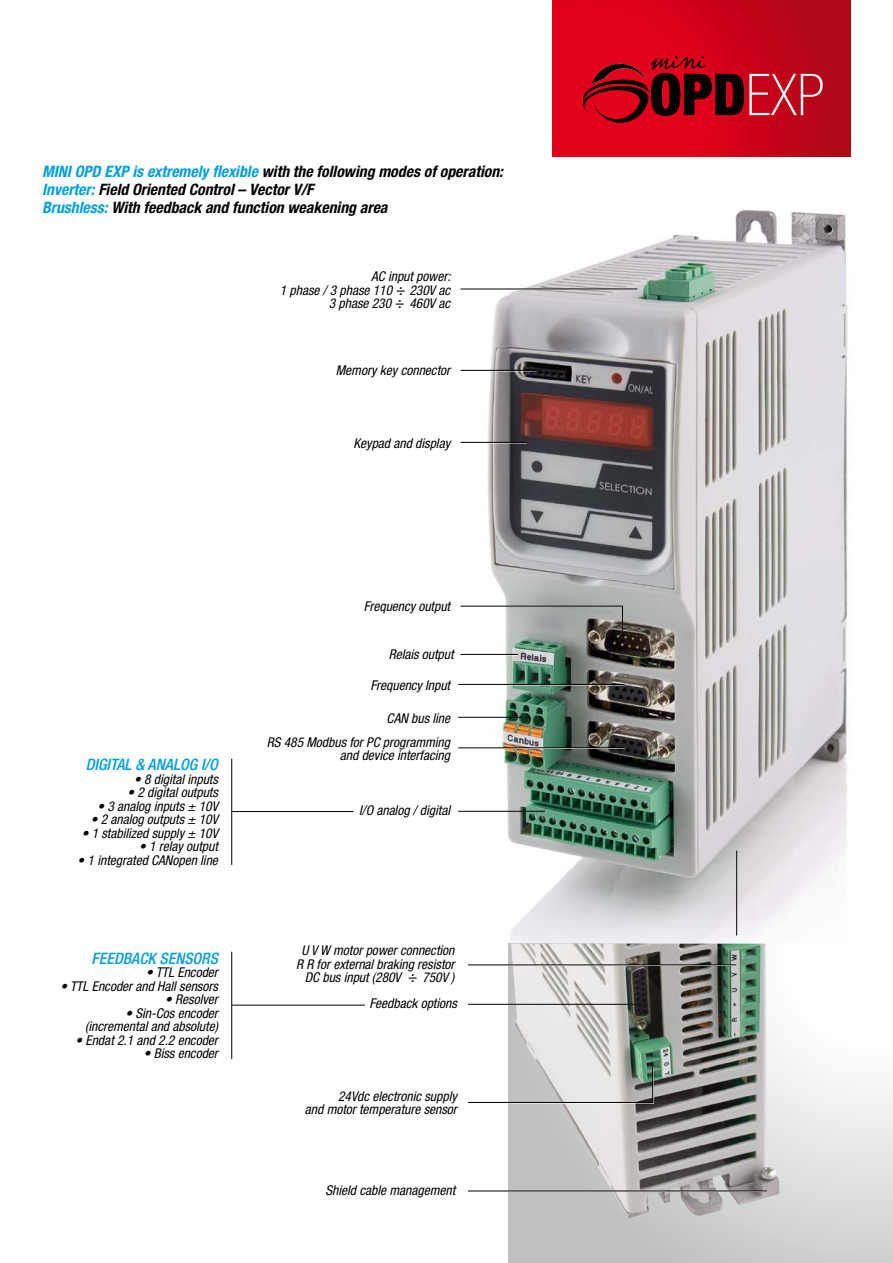
<style>
.page{position:relative;width:893px;height:1263px;background:#fff}
.page>*{position:absolute;margin:0;border:0;box-sizing:border-box;transform-origin:0 0}
.t1{font:900 condensed 57.75px "Helvetica Neue";color:#000}
.t2{font:italic 700 condensed 15.75px/18px "Helvetica Neue";color:#000}
.t3{font:italic 500 condensed 15.75px "Helvetica Neue";color:#009ee0}
.t4{font:italic condensed 13.5px/13.5px "Helvetica Neue";color:#000;text-align:right}
.s1{color:#009ee0}
.s2{font-family:"Lucida Grande";font-style:normal;font-stretch:normal}
.s3{font-weight:100;color:#fff}
</style>
<div class="page">
<img style="left:470px;top:210px;width:378px;height:818px">
<hr style="left:736px;top:851px;width:1px;height:85px;background:#fff">
<hr style="left:736px;top:850px;width:1px;height:85px;background:#000">
<svg style="left:553px;top:0;width:297px;height:156px;background:#ce0219"></svg>
<svg style="left:509px;top:944px;width:384px;height:319px"></svg>
<hr style="left:460px;top:289px;width:178px;height:1px;background:#fff">
<hr style="left:460px;top:289px;width:177px;height:1px;background:#000">
<hr style="left:460px;top:371px;width:76px;height:1px;background:#fff">
<hr style="left:460px;top:370px;width:75px;height:1px;background:#000">
<hr style="left:460px;top:442px;width:67px;height:1px;background:#000">
<hr style="left:460px;top:655px;width:58px;height:1px;background:#fff">
<hr style="left:460px;top:654px;width:58px;height:1px;background:#000">
<svg style="left:460px;top:605px;width:163px;height:33px"></svg>
<hr style="left:458px;top:717px;width:66px;height:1px;background:#fff">
<hr style="left:458px;top:717px;width:65px;height:1px;background:#000">
<hr style="left:458px;top:748px;width:167px;height:1px;background:#fff">
<hr style="left:458px;top:747px;width:166px;height:1px;background:#000">
<hr style="left:458px;top:685px;width:167px;height:1px;background:#fff">
<hr style="left:458px;top:684px;width:166px;height:1px;background:#000">
<hr style="left:458px;top:811px;width:87px;height:1px;background:#000">
<img style="left:511px;top:944px;width:268px;height:274px">
<hr style="left:468px;top:965px;width:268px;height:1px;background:#fff">
<hr style="left:468px;top:964px;width:268px;height:1px;background:#000">
<hr style="left:468px;top:1191px;width:299px;height:1px;background:#fff">
<hr style="left:468px;top:1190px;width:299px;height:1px;background:#000">
<hr style="left:468px;top:1004px;width:174px;height:1px;background:#000">
<svg style="left:467px;top:1065px;width:186px;height:38px"></svg>
<svg style="left:583px;top:56px;width:122px;height:67px;background:#bd0016"></svg>
<hr style="left:231px;top:811px;width:122px;height:1px;background:#000">
<hr style="left:231px;top:759px;width:1px;height:106px;background:#000">
<hr style="left:231px;top:1005px;width:134px;height:1px;background:#000">
<hr style="left:231px;top:952px;width:1px;height:107px;background:#000">
<p class="t2" style="left:42px;top:162px;width:462px"><span class="s1">MINI OPD EXP is extremely flexible</span> with the following modes of operation:<br><span class="s1">Inverter:</span> Field Oriented Control – Vector V/F<br><span class="s1">Brushless:</span> With feedback and function weakening area</p>
<p class="t4" style="left:280px;top:270px;width:172px">AC input power:<br>1 phase / 3 phase 110 <span class="s2">÷</span> 230V ac<br>3 phase 230 <span class="s2">÷</span> 460V ac</p>
<p class="t4" style="left:336px;top:364px;width:116px">Memory key connector</p>
<p class="t4" style="left:353px;top:436px;width:98px">Keypad and display</p>
<p class="t4" style="left:364px;top:599px;width:88px">Frequency output</p>
<p class="t4" style="left:389px;top:648px;width:66px">Relais output</p>
<p class="t3" style="left:86px;top:755px;width:134px">DIGITAL &amp; ANALOG I/O</p>
<p class="t4" style="left:134px;top:772px;width:85px">• 8 digital inputs</p>
<p class="t4" style="left:127px;top:786px;width:92px">• 2 digital outputs</p>
<p class="t4" style="left:97px;top:799px;width:122px">• 3 analog inputs ± 10V</p>
<p class="t4" style="left:91px;top:813px;width:129px">• 2 analog outputs ± 10V</p>
<p class="t4" style="left:82px;top:826px;width:138px">• 1 stabilized supply ± 10V</p>
<p class="t4" style="left:139px;top:840px;width:80px">• 1 relay output</p>
<p class="t4" style="left:78px;top:853px;width:142px">• 1 integrated CANopen line</p>
<p class="t3" style="left:92px;top:948px;width:128px">FEEDBACK SENSORS</p>
<p class="t4" style="left:146px;top:965px;width:73px">• TTL Encoder</p>
<p class="t4" style="left:61px;top:979px;width:159px">• TTL Encoder and Hall sensors</p>
<p class="t4" style="left:165px;top:992px;width:54px">• Resolver</p>
<p class="t4" style="left:85px;top:1006px;width:134px">• Sin-Cos encoder (incremental and absolute)</p>
<p class="t4" style="left:75px;top:1033px;width:144px">• Endat 2.1 and 2.2 encoder</p>
<p class="t4" style="left:144px;top:1046px;width:76px">• Biss encoder</p>
<p class="t4" style="left:370px;top:678px;width:81px">Frequency Input</p>
<p class="t4" style="left:387px;top:711px;width:65px">CAN bus line</p>
<p class="t4" style="left:267px;top:735px;width:185px">RS 485 Modbus for PC programming and device interfacing</p>
<p class="t4" style="left:359px;top:803px;width:92px">I/O analog / digital</p>
<p class="t4" style="left:296px;top:943px;width:160px">U V W motor power connection<br>R R for external braking resistor<br>DC bus input (280V <span class="s2">÷</span> 750V )</p>
<p class="t4" style="left:370px;top:996px;width:89px">Feedback options</p>
<p class="t4" style="left:305px;top:1089px;width:154px">24Vdc electronic supply<br>and motor temperature sensor</p>
<p class="t4" style="left:325px;top:1183px;width:131px">Shield cable management</p>
<h1 class="t1" style="left:650px;top:59px;width:176px">OPD<span class="s3">EXP</span></h1>
</div>
